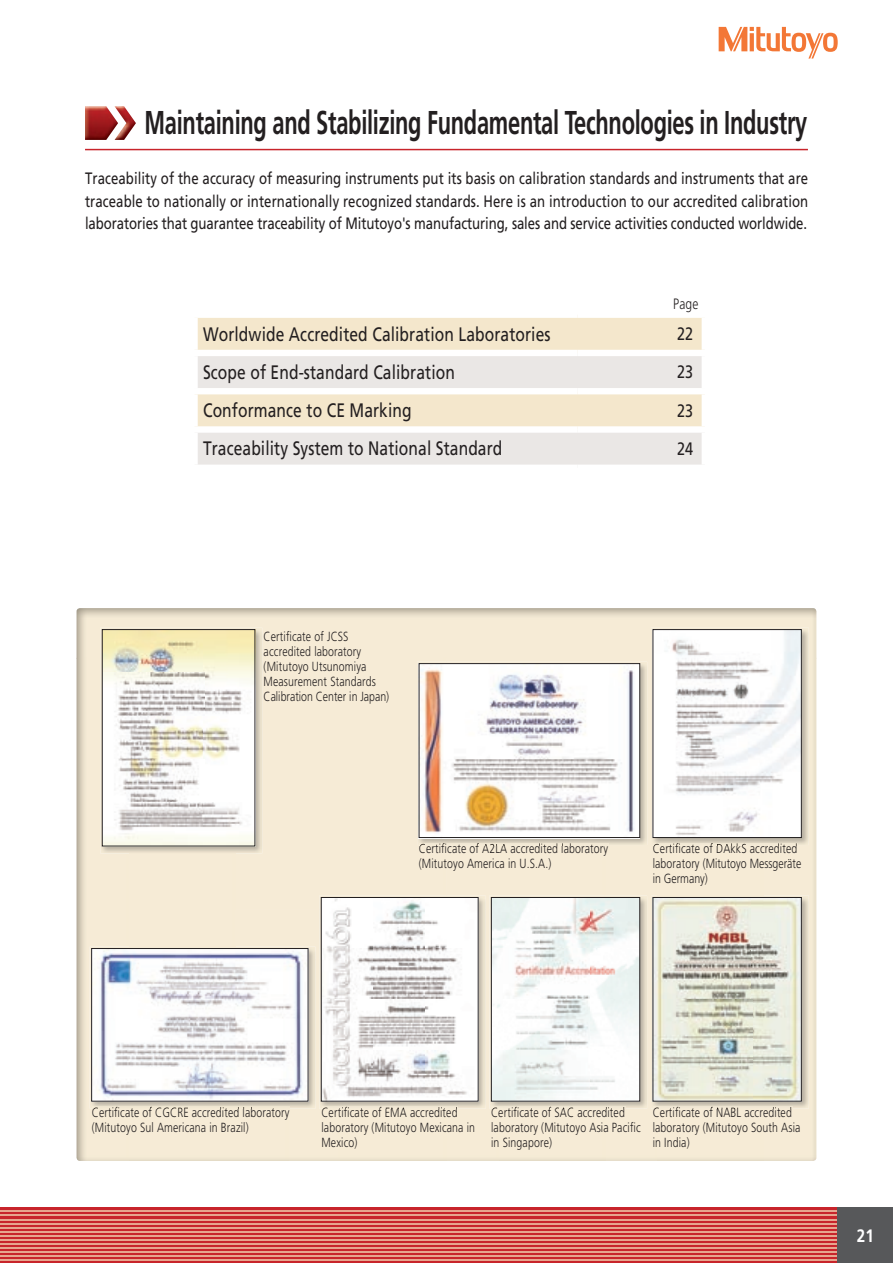
<style>
.page{position:relative;width:893px;height:1263px;background:#fff}
.page>*{position:absolute;margin:0;border:0;box-sizing:border-box;transform-origin:0 0}
.t1{font:700 33px "Mitutoyo Frutiger";letter-spacing:-.01em;color:#231f20;scale:.78 1}
.t2{font:19.5px "Mitutoyo Frutiger";letter-spacing:.005em;color:#231f20}
.t3{font:18px "Mitutoyo Frutiger";letter-spacing:.005em;color:#231f20}
.t4{font:700 18px "Mitutoyo Frutiger";color:#fff}
.t5{font:16.5px/22.5px "Mitutoyo Frutiger";letter-spacing:-.005em;color:#231f20;text-align:justify}
.t6{font:300 15px "Mitutoyo Frutiger";color:#231f20}
.t7{font:300 13.2px/15px "Mitutoyo Frutiger";letter-spacing:.01em;color:#231f20}
</style>
<div class="page">
<svg style="left:0;top:1208px;width:838px;height:55px;background:#d14b49"></svg>
<hr style="left:0;top:1211px;width:893px;height:1px;background:#e6a58e">
<hr style="left:0;top:1215px;width:893px;height:1px;background:#e6a58e">
<hr style="left:0;top:1219px;width:893px;height:1px;background:#e6a58e">
<hr style="left:0;top:1223px;width:893px;height:1px;background:#e6a58e">
<hr style="left:0;top:1227px;width:893px;height:1px;background:#e6a58e">
<hr style="left:0;top:1231px;width:893px;height:1px;background:#e6a58e">
<hr style="left:0;top:1235px;width:893px;height:1px;background:#e6a58e">
<hr style="left:0;top:1239px;width:893px;height:1px;background:#e6a58e">
<hr style="left:0;top:1243px;width:893px;height:1px;background:#e6a58e">
<hr style="left:0;top:1247px;width:893px;height:1px;background:#e6a58e">
<hr style="left:0;top:1251px;width:893px;height:1px;background:#e6a58e">
<hr style="left:0;top:1255px;width:893px;height:1px;background:#e6a58e">
<hr style="left:0;top:1259px;width:893px;height:1px;background:#e6a58e">
<div style="left:838px;top:1208px;width:55px;height:55px;background:#57585a"></div>
<svg style="left:719px;top:27px;width:119px;height:32px"></svg>
<img style="left:77px;top:658px;width:52px;height:503px">
<div style="left:419px;top:845px;width:189px;height:11px;background:#f6ebd6"></div>
<img style="left:653px;top:845px;width:144px;height:8px">
<div style="left:92px;top:1109px;width:198px;height:11px;background:#f6ebd6"></div>
<img style="left:118px;top:107px;width:18px;height:33px">
<svg style="left:85px;top:106px;width:22px;height:1px"></svg>
<img style="left:85px;top:107px;width:33px;height:33px">
<hr style="left:85px;top:149px;width:723px;height:1px;background:#c8242b">
<div style="left:198px;top:318px;width:504px;height:32px;background:#f4e7cc"></div>
<svg style="left:198px;top:356px;width:504px;height:109px;background:#ede7dd"></svg>
<div style="left:191px;top:388px;width:386px;height:6px;background:#fff"></div>
<div style="left:577px;top:388px;width:131px;height:6px;background:#fff"></div>
<div style="left:191px;top:426px;width:386px;height:7px;background:#fff"></div>
<div style="left:577px;top:426px;width:131px;height:7px;background:#fff"></div>
<img style="left:100px;top:628px;width:162px;height:225px">
<img style="left:104px;top:631px;width:149px;height:213px">
<div style="left:102px;top:629px;width:153px;height:217px;border:1px solid #231f20"></div>
<img style="left:651px;top:628px;width:158px;height:217px">
<img style="left:653px;top:843px;width:144px;height:2px">
<img style="left:655px;top:631px;width:144px;height:205px">
<div style="left:653px;top:629px;width:148px;height:209px;border:1px solid #231f20"></div>
<img style="left:417px;top:662px;width:230px;height:183px">
<img style="left:419px;top:843px;width:189px;height:2px">
<img style="left:421px;top:665px;width:217px;height:171px">
<div style="left:419px;top:663px;width:221px;height:175px;border:1px solid #231f20"></div>
<img style="left:90px;top:947px;width:225px;height:162px">
<img style="left:92px;top:1107px;width:198px;height:2px">
<img style="left:93px;top:950px;width:213px;height:149px">
<div style="left:91px;top:948px;width:217px;height:153px;border:1px solid #231f20"></div>
<img style="left:319px;top:895px;width:167px;height:214px">
<img style="left:322px;top:1107px;width:136px;height:2px">
<img style="left:323px;top:899px;width:153px;height:200px">
<div style="left:321px;top:897px;width:157px;height:204px;border:1px solid #231f20"></div>
<img style="left:489px;top:895px;width:158px;height:214px">
<img style="left:492px;top:1107px;width:133px;height:2px">
<img style="left:493px;top:899px;width:145px;height:200px">
<div style="left:491px;top:897px;width:149px;height:204px;border:1px solid #231f20"></div>
<img style="left:651px;top:895px;width:158px;height:214px">
<img style="left:653px;top:1107px;width:139px;height:2px">
<img style="left:655px;top:899px;width:144px;height:200px">
<h1 class="t1" style="left:145px;top:103px;width:851px">Maintaining and Stabilizing Fundamental Technologies in Industry</h1>
<p class="t5" style="left:85px;top:167px;width:725px">Traceability of the accuracy of measuring instruments put its basis on calibration standards and instruments that are traceable to nationally or internationally recognized standards. Here is an introduction to our accredited calibration laboratories that guarantee traceability of Mitutoyo's manufacturing, sales and service activities conducted worldwide.</p>
<p class="t6" style="left:673px;top:295px;width:27px">Page</p>
<h2 class="t2" style="left:203px;top:322px;width:349px">Worldwide Accredited Calibration Laboratories</h2>
<h3 class="t3" style="left:677px;top:323px;width:18px">22</h3>
<h2 class="t2" style="left:203px;top:360px;width:253px">Scope of End-standard Calibration</h2>
<h3 class="t3" style="left:677px;top:361px;width:18px">23</h3>
<h2 class="t2" style="left:203px;top:399px;width:210px">Conformance to CE Marking</h2>
<h3 class="t3" style="left:677px;top:400px;width:18px">23</h3>
<h2 class="t2" style="left:203px;top:437px;width:301px">Traceability System to National Standard</h2>
<h3 class="t3" style="left:677px;top:438px;width:18px">24</h3>
<p class="t7" style="left:264px;top:629px;width:127px">Certificate of JCSS accredited laboratory (Mitutoyo Utsunomiya<br>Measurement Standards<br>Calibration Center in Japan)</p>
<p class="t7" style="left:419px;top:841px;width:191px">Certificate of A2LA accredited laboratory (Mitutoyo America in U.S.A.)</p>
<p class="t7" style="left:653px;top:841px;width:150px">Certificate of DAkkS accredited laboratory (Mitutoyo Messgeräte in Germany)</p>
<p class="t7" style="left:92px;top:1105px;width:199px">Certificate of CGCRE accredited laboratory (Mitutoyo Sul Americana in Brazil)</p>
<p class="t7" style="left:321px;top:1105px;width:155px">Certificate of EMA accredited laboratory (Mitutoyo Mexicana in<br>Mexico)</p>
<p class="t7" style="left:491px;top:1105px;width:151px">Certificate of SAC accredited laboratory (Mitutoyo Asia Pacific in Singapore)</p>
<p class="t7" style="left:653px;top:1105px;width:149px">Certificate of NABL accredited laboratory (Mitutoyo South Asia in India)</p>
<h3 class="t4" style="left:857px;top:1225px;width:19px">21</h3>
</div>
